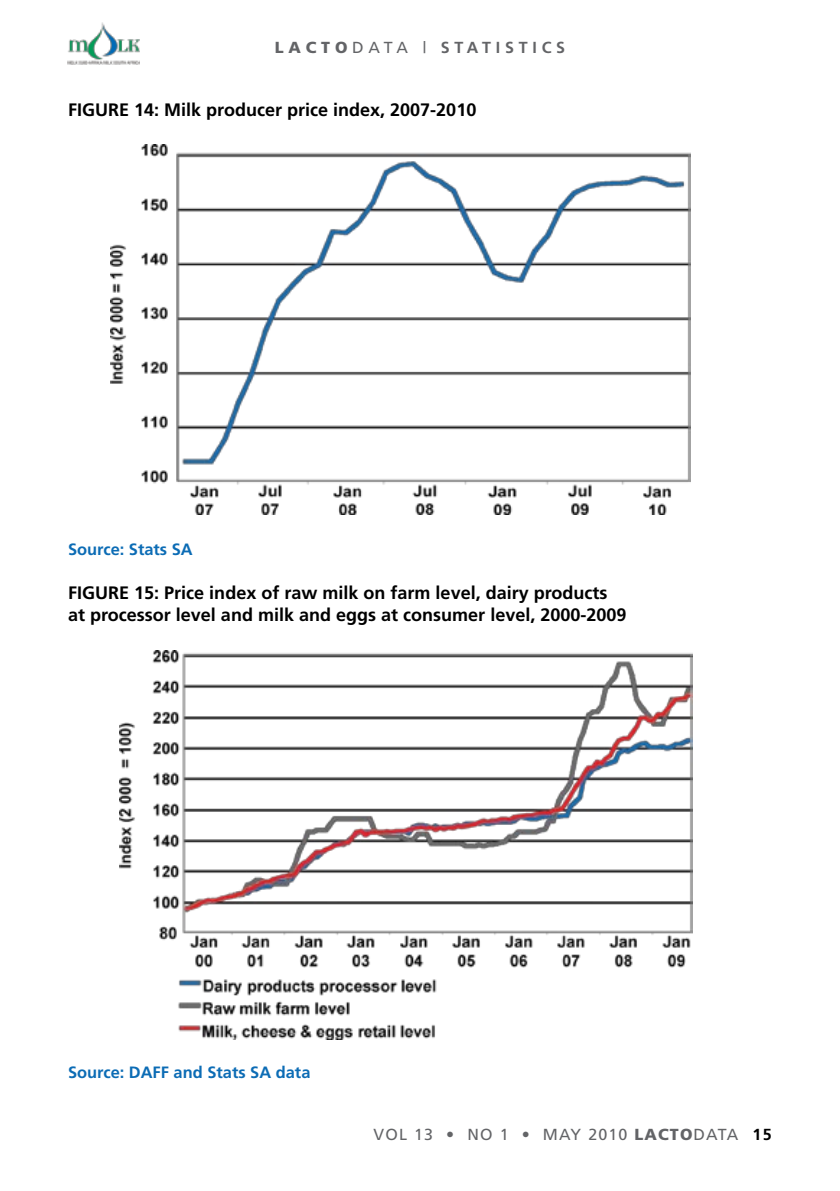
<style>
.page{position:relative;width:840px;height:1191px;background:#fff}
.page>*{position:absolute;margin:0;border:0;box-sizing:border-box;transform-origin:0 0}
.t1{font:700 18px/22px "Frutiger";color:#000}
.t2{font:700 16.4px "Frutiger";color:#0c6cb5}
.t3{font:16px "Frutiger";letter-spacing:.07em;color:#636467}
.t4{font:700 16px "Frutiger";letter-spacing:.3em;color:#636467}
.s1{font-weight:900}
.s2{font-weight:400}
.s3{font-weight:700;color:#000}
</style>
<div class="page">
<img style="left:68px;top:22px;width:71px;height:42px">
<img style="left:110px;top:144px;width:580px;height:370px">
<img style="left:119px;top:651px;width:573px;height:388px">
<p class="t4" style="left:275px;top:38px;width:292px"><span class="s1">LACTO</span><span class="s2">DATA |</span> STATISTICS</p>
<p class="t1" style="left:68px;top:99px;width:409px">FIGURE 14: Milk producer price index, 2007-2010</p>
<p class="t2" style="left:68px;top:539px;width:126px">Source: Stats SA</p>
<p class="t1" style="left:68px;top:581px;width:559px">FIGURE 15: Price index of raw milk on farm level, dairy products at processor level and milk and eggs at consumer level, 2000-2009</p>
<p class="t2" style="left:68px;top:1062px;width:244px">Source: DAFF and Stats SA data</p>
<p class="t3" style="left:373px;top:1125px;width:399px">VOL 13 • NO 1 • MAY 2010 <span class="s1">LACTO</span>DATA <span class="s3">15</span></p>
</div>
